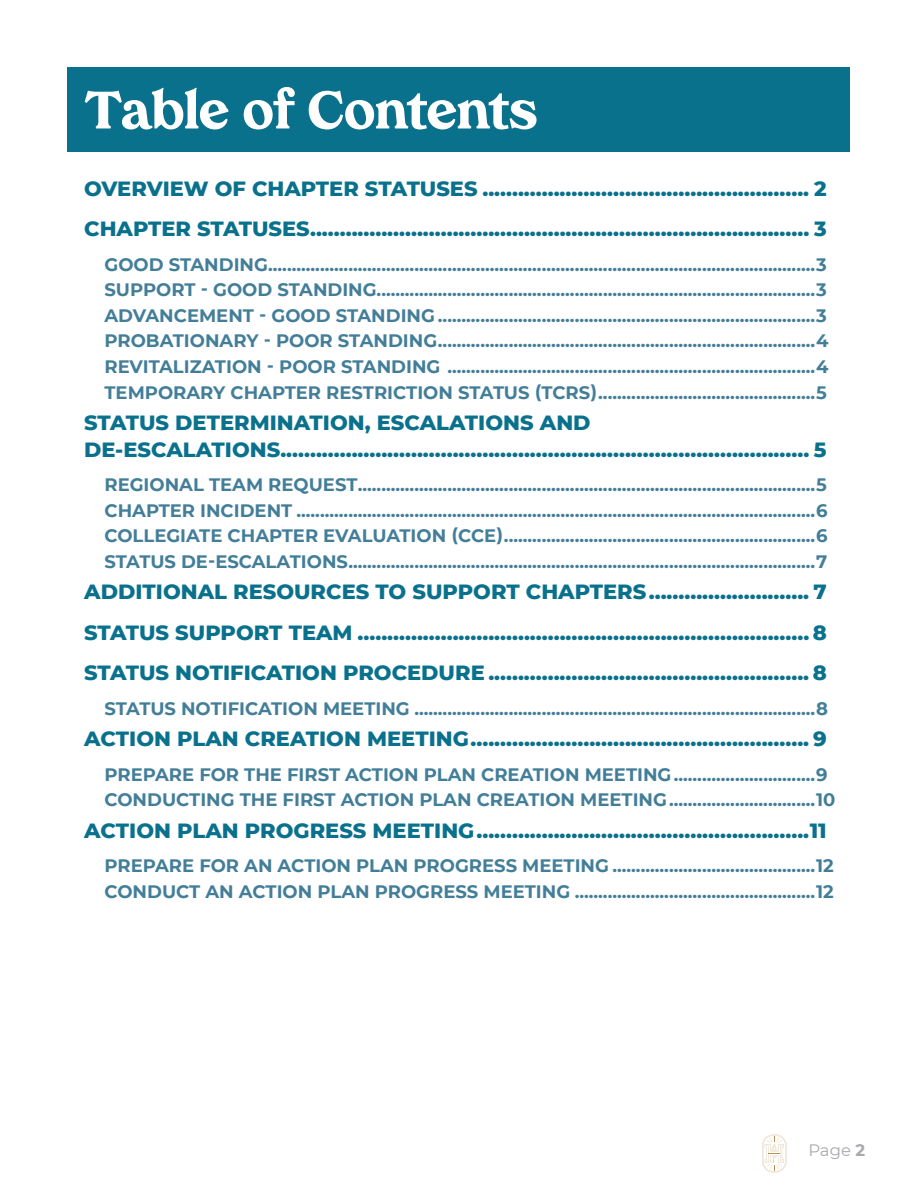
<style>
.page{position:relative;width:918px;height:1188px;background:#fff}
.page>*{position:absolute;margin:0;border:0;box-sizing:border-box;transform-origin:0 0}
.t1{font:800 52.5px "Tropiline";letter-spacing:-.015em;color:#fff}
.t2{font:800 21px/40.5px "Montserrat";color:#0a718d}
.t3{font:700 18px/25.5px "Montserrat";color:#437e99;text-align:justify}
.t4{font:16.5px "Montserrat";color:#a7a9ac}
.s1{font-weight:700}
</style>
<div class="page">
<svg style="left:762px;top:1134px;width:25px;height:39px"></svg>
<div style="left:68px;top:68px;width:782px;height:84px;background:#0a718d"></div>
<h1 class="t1" style="left:84px;top:80px;width:454px">Table of Contents</h1>
<p class="t2" style="left:84px;top:167px;width:744px">OVERVIEW OF CHAPTER STATUSES ....................................................... 2<br>CHAPTER STATUSES.................................................................................... 3</p>
<p class="t3" style="left:104px;top:251px;width:726px">GOOD STANDING....................................................................................................................3<br>SUPPORT - GOOD STANDING.............................................................................................3<br>ADVANCEMENT - GOOD STANDING ................................................................................3<br>PROBATIONARY - POOR STANDING................................................................................4<br>REVITALIZATION - POOR STANDING ..............................................................................4<br>TEMPORARY CHAPTER RESTRICTION STATUS (TCRS)..............................................5</p>
<p class="t2" style="left:84px;top:408px;width:744px;line-height:27px">STATUS DETERMINATION, ESCALATIONS AND<br>DE-ESCALATIONS......................................................................................... 5</p>
<p class="t3" style="left:104px;top:471px;width:725px">REGIONAL TEAM REQUEST.................................................................................................5<br>CHAPTER INCIDENT ..............................................................................................................6<br>COLLEGIATE CHAPTER EVALUATION (CCE)..................................................................6<br>STATUS DE-ESCALATIONS...................................................................................................7</p>
<p class="t2" style="left:84px;top:571px;width:744px;text-align:justify">ADDITIONAL RESOURCES TO SUPPORT CHAPTERS........................... 7<br>STATUS SUPPORT TEAM ............................................................................ 8<br>STATUS NOTIFICATION PROCEDURE ...................................................... 8</p>
<p class="t3" style="left:104px;top:695px;width:725px">STATUS NOTIFICATION MEETING .....................................................................................8</p>
<p class="t2" style="left:84px;top:718px;width:744px">ACTION PLAN CREATION MEETING......................................................... 9</p>
<p class="t3" style="left:104px;top:761px;width:733px">PREPARE FOR THE FIRST ACTION PLAN CREATION MEETING..............................9<br>CONDUCTING THE FIRST ACTION PLAN CREATION MEETING...............................10</p>
<p class="t2" style="left:84px;top:809px;width:744px">ACTION PLAN PROGRESS MEETING........................................................11</p>
<p class="t3" style="left:104px;top:852px;width:731px">PREPARE FOR AN ACTION PLAN PROGRESS MEETING ...........................................12<br>CONDUCT AN ACTION PLAN PROGRESS MEETING ...................................................12</p>
<p class="t4" style="left:808px;top:1139px;width:58px">Page <span class="s1">2</span></p>
</div>
